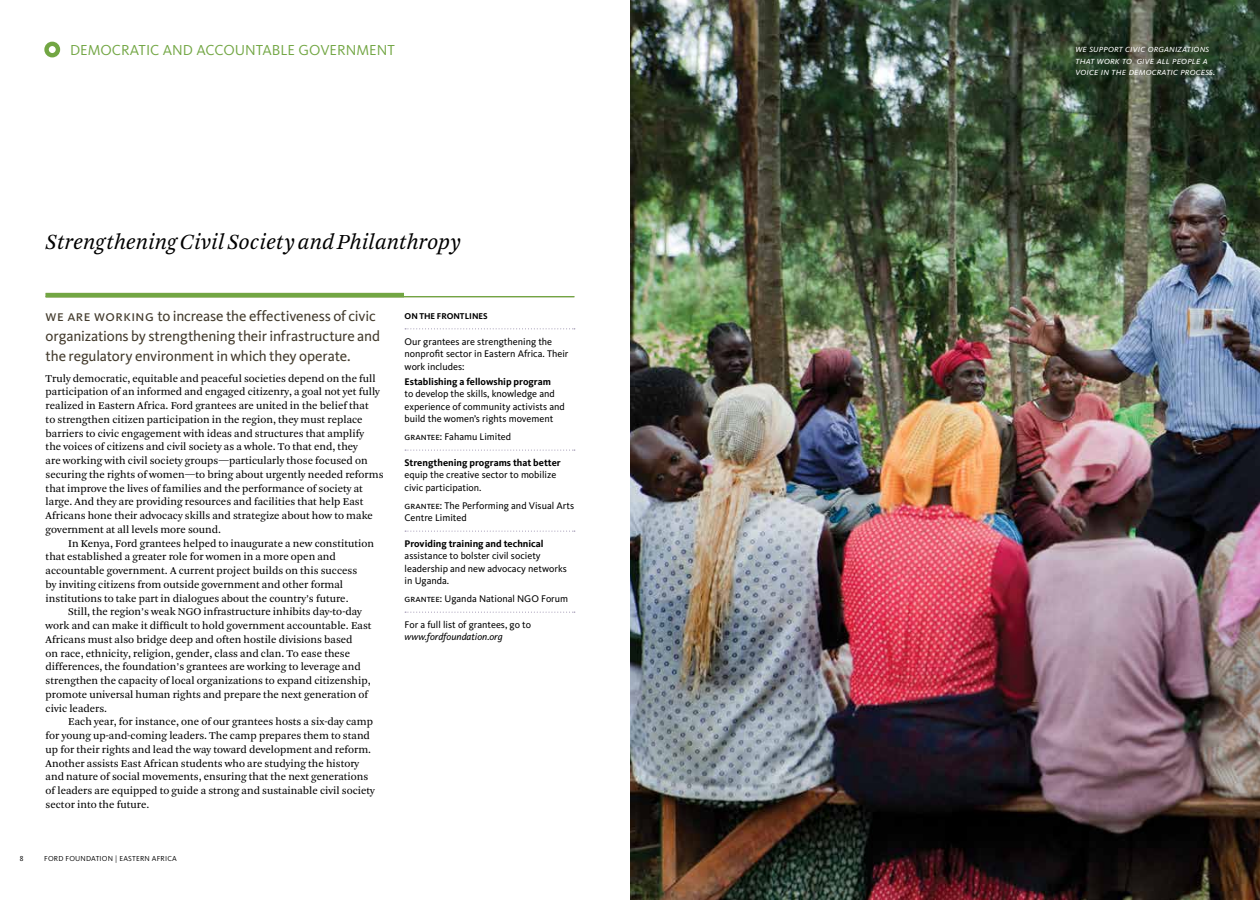
<style>
.page{position:relative;width:1260px;height:900px;background:#fff}
.page>*{position:absolute;margin:0;border:0;box-sizing:border-box;transform-origin:0 0}
.t1{font:italic 22.5px "Arnhem Blond";letter-spacing:-.005em;color:#000}
.t2{font:15px/20px "Kievit";letter-spacing:-.01em;color:#433b2d}
.t3{font:15px "Kievit Regular SC";color:#72a643}
.t4{font:11px/13.8px "Arnhem Blond";color:#000}
.t5{font:10px/12.5px "Kievit";color:#000}
.t6{font:700 10px "Kievit";color:#000}
.t7{font:10px/11.2px "Kievit Regular Italic SC";color:#fff}
.t8{font:italic 10px "Kievit";color:#000}
.t9{font:700 8.75px "Kievit";color:#000}
.t10{font:7.5px "Kievit Regular SC";letter-spacing:.025em;color:#000}
.s1{font-family:"Kievit Book SC"}
</style>
<div class="page">
<svg style="left:405px;top:328px;width:170px;height:1px"></svg>
<svg style="left:405px;top:450px;width:170px;height:1px"></svg>
<svg style="left:405px;top:531px;width:170px;height:1px"></svg>
<svg style="left:405px;top:612px;width:170px;height:1px"></svg>
<div style="left:44px;top:42px;width:16px;height:15px;border:4px solid #72a643;border-radius:50%"></div>
<hr style="left:46px;top:293px;width:358px;height:4px;background:#72a643">
<hr style="left:46px;top:296px;width:528px;height:1px;background:#72a643">
<img style="left:630px;top:0;width:630px;height:900px">
<h2 class="t3" style="left:70px;top:41px;width:326px">DEMOCRATIC AND ACCOUNTABLE GOVERNMENT</h2>
<p class="t7" style="left:1076px;top:43px;width:141px">we support civic organizations that work to give all people a voice in the democratic process.</p>
<h1 class="t1" style="left:46px;top:230px;width:417px">Strengthening Civil Society and Philanthropy</h1>
<h2 class="t2" style="left:46px;top:306px;width:336px"><span class="s1">we are working</span> to increase the effectiveness of civic organizations by strengthening their infrastructure and the regulatory environment in which they operate.</h2>
<p class="t4" style="left:46px;top:371px;width:339px">Truly democratic, equitable and peaceful societies depend on the full participation of an informed and engaged citizenry, a goal not yet fully realized in Eastern Africa. Ford grantees are united in the belief that<br>to strengthen citizen participation in the region, they must replace barriers to civic engagement with ideas and structures that amplify<br>the voices of citizens and civil society as a whole. To that end, they<br>are working with civil society groups—particularly those focused on securing the rights of women—to bring about urgently needed reforms that improve the lives of families and the performance of society at large. And they are providing resources and facilities that help East Africans hone their advocacy skills and strategize about how to make government at all levels more sound.</p>
<p class="t4" style="left:46px;top:536px;width:330px;text-indent:22px">In Kenya, Ford grantees helped to inaugurate a new constitution that established a greater role for women in a more open and accountable government. A current project builds on this success<br>by inviting citizens from outside government and other formal institutions to take part in dialogues about the country’s future.</p>
<p class="t4" style="left:46px;top:605px;width:328px;text-indent:22px">Still, the region’s weak NGO infrastructure inhibits day-to-day work and can make it difficult to hold government accountable. East Africans must also bridge deep and often hostile divisions based<br>on race, ethnicity, religion, gender, class and clan. To ease these differences, the foundation’s grantees are working to leverage and strengthen the capacity of local organizations to expand citizenship, promote universal human rights and prepare the next generation of civic leaders.</p>
<p class="t4" style="left:46px;top:715px;width:331px;text-indent:22px">Each year, for instance, one of our grantees hosts a six-day camp for young up-and-coming leaders. The camp prepares them to stand up for their rights and lead the way toward development and reform.<br>Another assists East African students who are studying the history and nature of social movements, ensuring that the next generations of leaders are equipped to guide a strong and sustainable civil society sector into the future.</p>
<p class="t10" style="left:20px;top:854px;width:5px">8</p>
<p class="t10" style="left:44px;top:854px;width:113px">FORD FOUNDATION | EASTERN AFRI</p>
<p class="t10" style="left:167px;top:854px;width:9px">CA</p>
<p class="t9" style="left:405px;top:311px;width:85px">On the Frontlines</p>
<p class="t5" style="left:405px;top:335px;width:165px">Our grantees are strengthening the nonprofit sector in Eastern Africa. Their work includes:</p>
<p class="t6" style="left:405px;top:375px;width:148px">Establishing a fellowship program</p>
<p class="t5" style="left:405px;top:388px;width:162px">to develop the skills, knowledge and experience of community activists and build the women’s rights movement</p>
<p class="t5" style="left:405px;top:431px;width:108px"><span class="s1">grantee</span>: Fahamu Limited</p>
<p class="t6" style="left:405px;top:456px;width:158px">Strengthening programs that better</p>
<p class="t5" style="left:405px;top:469px;width:153px">equip the creative sector to mobilize civic participation.</p>
<p class="t5" style="left:405px;top:499px;width:171px"><span class="s1">grantee</span>: The Performing and Visual Arts<br>Centre Limited</p>
<p class="t6" style="left:405px;top:537px;width:141px">Providing training and technical</p>
<p class="t5" style="left:405px;top:550px;width:164px">assistance to bolster civil society leadership and new advocacy networks in Uganda.</p>
<p class="t5" style="left:405px;top:593px;width:165px"><span class="s1">grantee</span>: Uganda National NGO Forum</p>
<p class="t5" style="left:405px;top:618px;width:128px">For a full list of grantees, go to</p>
<p class="t8" style="left:405px;top:631px;width:100px">www.fordfoundation.org</p>
</div>
